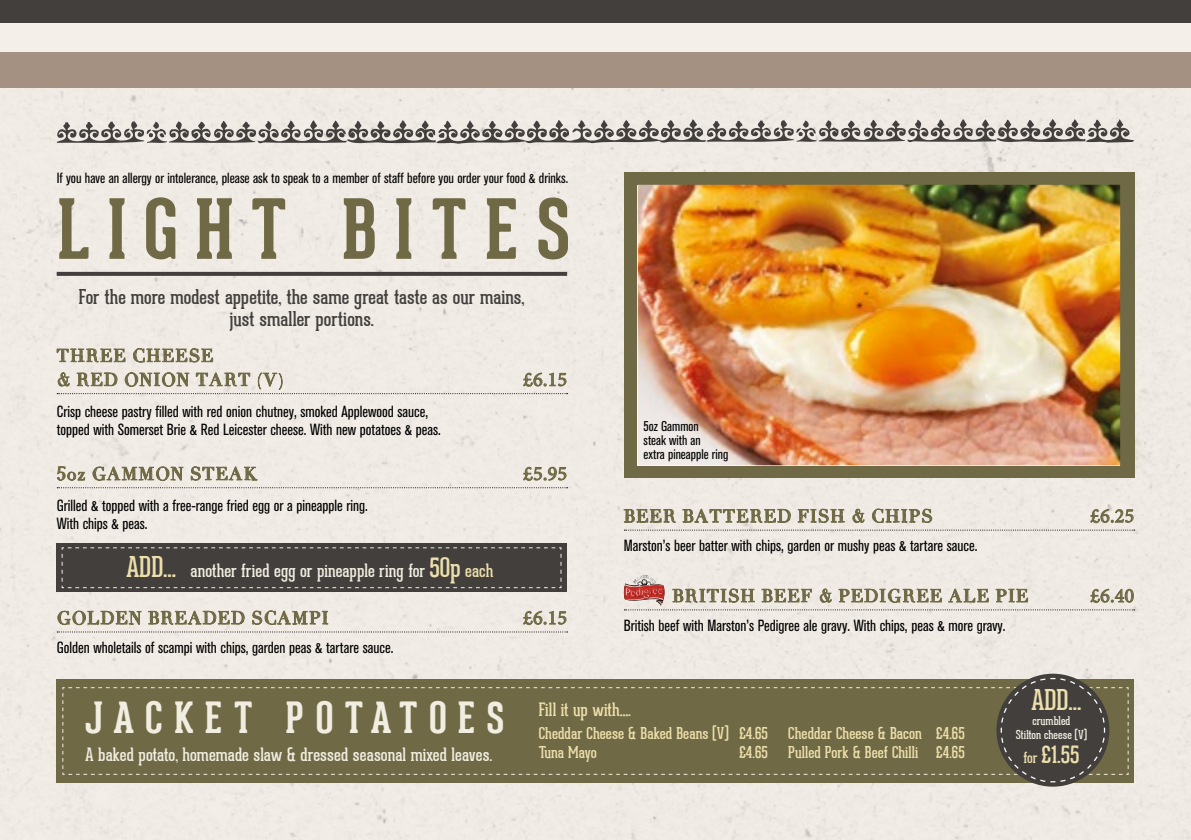
<style>
.page{position:relative;width:1191px;height:840px;background:#fff}
.page>*{position:absolute;margin:0;border:0;box-sizing:border-box;transform-origin:0 0}
.t1{font:700 81px "Geared Slab";letter-spacing:.22em;color:#6f6945}
.t2{font:700 42px "Geared Slab";letter-spacing:.27em;color:#f1ede0}
.t3{font:28px "Geared Slab";color:#ecdfab}
.t4{font:23.2px "Geared Slab";color:#ecdfab}
.t5{font:20px/22px "Geared Slab";color:#423f3d;text-align:center}
.t6{font:20px "Minion Pro";letter-spacing:.01em;color:#6f6945}
.t7{font:18px/24px "Whimsy";color:#6f6945}
.t8{font:18px "Geared Slab";color:#f1ede0}
.t9{font:18px "Geared Slab";letter-spacing:-.01em;color:#ecdfab}
.t10{font:condensed 16px/18px "Akzidenz Grotesk BE";color:#000}
.t11{font:16px/19.6px "Geared Slab";color:#ecdfab}
.t12{font:condensed 14.6px "Akzidenz Grotesk BE";color:#000}
.t13{font:condensed 14px/14px "Akzidenz Grotesk BE";color:#000}
.t14{font:12px/14px "Geared Slab";color:#f1ede0;text-align:center}
.s1{font-size:28px;color:#ecdfab}
.s2{font-size:26px;color:#ecdfab}
.s3{color:#ecdfab}
.s4{font-size:15.2px}
</style>
<div class="page">
<div style="left:0;top:87px;width:1191px;height:752px;background:#efebe4"></div>
<svg style="left:57px;top:348px;width:68px;height:14px"></svg>
<svg style="left:133px;top:348px;width:80px;height:14px"></svg>
<svg style="left:57px;top:371px;width:510px;height:23px;background:#ddd8ce"></svg>
<svg style="left:57px;top:466px;width:510px;height:22px;background:#ddd8ce"></svg>
<svg style="left:57px;top:610px;width:510px;height:22px;background:#d8d3c8"></svg>
<svg style="left:57px;top:272px;width:510px;height:4px;background:#474442"></svg>
<div style="left:0;top:0;width:1191px;height:87px;background:#a49181"></div>
<div style="left:0;top:0;width:1191px;height:51px;background:#f4efe8"></div>
<div style="left:0;top:0;width:1191px;height:23px;background:#423f3d"></div>
<svg style="left:57px;top:119px;width:1078px;height:25px;background:#ada9a4"></svg>
<div style="left:624px;top:172px;width:510px;height:305px;background:#6f6945"></div>
<img style="left:638px;top:185px;width:482px;height:280px">
<svg style="left:624px;top:508px;width:510px;height:22px;background:#d6d1c5"></svg>
<svg style="left:624px;top:574px;width:510px;height:36px;background:#dbd2c8"></svg>
<div style="left:57px;top:543px;width:510px;height:48px;background:#423f3d"></div>
<svg style="left:61px;top:547px;width:501px;height:41px"></svg>
<svg style="left:62px;top:677px;width:1066px;height:105px;background:#6e6948"></svg>
<p class="t12" style="left:57px;top:170px;width:513px">If you have an allergy or intolerance, please ask to speak to a member of staff before you order your food &amp; drinks.</p>
<h1 class="t1" style="left:58px;top:178px;width:514px">LIGHT BITES</h1>
<p class="t5" style="left:79px;top:286px;width:447px">For the more modest appetite, the same great taste as our mains, just smaller portions.</p>
<p class="t7" style="left:57px;top:344px;width:229px">THREE CHEESE<br>&amp; RED ONION TART (V)</p>
<p class="t6" style="left:523px;top:366px;width:45px">£6.15</p>
<p class="t10" style="left:57px;top:402px;width:385px">Crisp cheese pastry filled with red onion chutney, smoked Applewood sauce, topped with Somerset Brie &amp; Red Leicester cheese. With new potatoes &amp; peas.</p>
<p class="t7" style="left:57px;top:462px;width:204px">5oz GAMMON STEAK</p>
<p class="t6" style="left:523px;top:460px;width:45px">£5.95</p>
<p class="t10" style="left:57px;top:496px;width:312px">Grilled &amp; topped with a free-range fried egg or a pineapple ring.<br>With chips &amp; peas.</p>
<p class="t8" style="left:126px;top:559px;width:369px"><span class="s1">ADD...</span> another fried egg or pineapple ring for <span class="s2">50p</span> <span class="s3">each</span></p>
<p class="t7" style="left:57px;top:606px;width:274px">GOLDEN BREADED SCAMPI</p>
<p class="t6" style="left:523px;top:604px;width:45px">£6.15</p>
<p class="t10" style="left:57px;top:638px;width:338px">Golden wholetails of scampi with chips, garden peas &amp; tartare sauce.</p>
<p class="t13" style="left:643px;top:418px;width:86px">5oz Gammon<br>steak with an<br>extra pineapple ring</p>
<p class="t7" style="left:624px;top:504px;width:311px">BEER BATTERED FISH &amp; CHIPS</p>
<p class="t6" style="left:1090px;top:502px;width:45px">£6.25</p>
<p class="t10" style="left:624px;top:536px;width:355px">Marston’s beer batter with chips, garden or mushy peas &amp; tartare sauce.</p>
<p class="t7" style="left:672px;top:584px;width:358px">BRITISH BEEF &amp; PEDIGREE ALE PIE</p>
<p class="t6" style="left:1090px;top:582px;width:45px">£6.40</p>
<p class="t10" style="left:624px;top:616px;width:383px">British beef with Marston’s Pedigree ale gravy. With chips, peas &amp; more gravy.</p>
<h2 class="t2" style="left:85px;top:690px;width:421px">JACKET POTATOES</h2>
<p class="t9" style="left:539px;top:698px;width:94px">Fill it up with….</p>
<p class="t11" style="left:539px;top:722px;width:231px">Cheddar Cheese &amp; Baked Beans (V) £4.65</p>
<p class="t8" style="left:85px;top:743px;width:409px">A baked potato, homemade slaw &amp; dressed seasonal mixed leaves.</p>
<p class="t11" style="left:539px;top:742px;width:60px">Tuna Mayo</p>
<p class="t11" style="left:739px;top:742px;width:30px">£4.65</p>
<p class="t11" style="left:788px;top:722px;width:178px">Cheddar Cheese &amp; Bacon £4.65<br>Pulled Pork &amp; Beef Chilli £4.65</p>
<h3 class="t3" style="left:1031px;top:682px;width:52px">ADD...</h3>
<p class="t14" style="left:1015px;top:713px;width:73px">crumbled<br>Stilton cheese (V)</p>
<h3 class="t4" style="left:1023px;top:740px;width:57px"><span class="s4">for</span> £1.55</h3>
</div>
